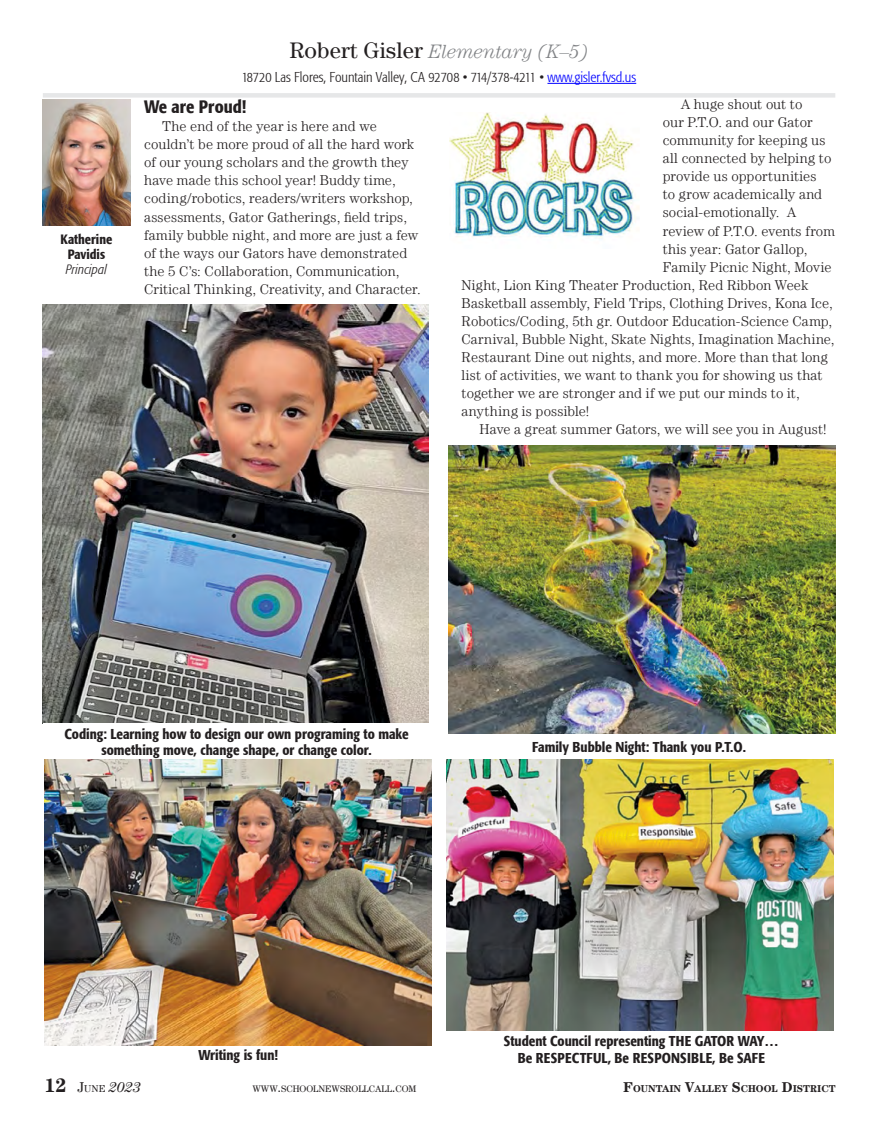
<style>
.page{position:relative;width:878px;height:1121px;background:#fff}
.page>*{position:absolute;margin:0;border:0;box-sizing:border-box;transform-origin:0 0}
.t1{font:italic 300 19.5px "Century LT";letter-spacing:-.005em;color:#808285}
.t2{font:500 condensed 18px "Formata";color:#231f20}
.t3{font:300 14.25px/18px "Century LT";letter-spacing:.01em;color:#231f20}
.t4{font:500 condensed 14.25px/16.5px "Formata";color:#231f20;text-align:center}
.t5{font:300 condensed 14.25px "Formata";color:#231f20}
.t6{font:italic 14.25px "Century LT";color:#231f20}
.t7{font:500 condensed 13.5px/15px "Formata";color:#231f20;text-align:center}
.t8{font:italic 300 condensed 13.5px "Formata";letter-spacing:.005em;color:#231f20}
.t9{font:700 10.05px "Century LT";color:#231f20}
.t10{font:9.45px "Century LT";color:#231f20}
.s1{font-weight:400;font-style:normal;font-size:22.5px;color:#231f20}
.s2{color:#00f}
.s3{font-weight:700;font-style:normal;font-size:19.5px}
.s4{font-style:normal}
.s5{font-style:normal;font-size:10.05px}
.s6{font-size:13.5px}
.s7{font-size:14.25px}
</style>
<div class="page">
<img style="left:42px;top:100px;width:89px;height:126px">
<div style="left:43px;top:93px;width:792px;height:5px;background:#e6e7e8"></div>
<hr style="left:547px;top:83px;width:89px;height:1px;background:#00f">
<img style="left:43px;top:305px;width:385px;height:418px">
<img style="left:448px;top:446px;width:387px;height:288px">
<img style="left:44px;top:760px;width:387px;height:285px">
<img style="left:449px;top:112px;width:190px;height:128px">
<img style="left:447px;top:760px;width:386px;height:270px">
<p class="t7" style="left:60px;top:231px;width:53px">Katherine<br>Pavidis</p>
<p class="t8" style="left:66px;top:261px;width:42px">Principal</p>
<h1 class="t1" style="left:289px;top:41px;width:300px"><span class="s1">Robert Gisler</span> Elementary (K–5)</h1>
<p class="t5" style="left:242px;top:69px;width:396px">18720 Las Flores, Fountain Valley, CA 92708 • 714/378-4211 • <span class="s2">www.gisler.fvsd.us</span></p>
<p class="t2" style="left:144px;top:96px;width:103px">We are Proud!</p>
<p class="t3" style="left:144px;top:117px;width:278px;text-indent:18px">The end of the year is here and we couldn’t be more proud of all the hard work of our young scholars and the growth they have made this school year! Buddy time, coding/robotics, readers/writers workshop, assessments, Gator Gatherings, field trips, family bubble night, and more are just a few of the ways our Gators have demonstrated the 5 C’s: Collaboration, Communication, Critical Thinking, Creativity, and Character.</p>
<p class="t3" style="left:680px;top:95px;width:123px">A huge shout out to</p>
<p class="t3" style="left:662px;top:113px;width:151px">our P.T.O. and our Gator</p>
<p class="t3" style="left:662px;top:131px;width:164px">community for keeping us</p>
<p class="t3" style="left:662px;top:149px;width:170px">all connected by helping to</p>
<p class="t3" style="left:662px;top:167px;width:155px">provide us opportunities</p>
<p class="t3" style="left:662px;top:185px;width:161px">to grow academically and</p>
<p class="t3" style="left:662px;top:203px;width:135px">social-emotionally. A</p>
<p class="t3" style="left:662px;top:221px;width:174px">review of P.T.O. events from</p>
<p class="t3" style="left:662px;top:239px;width:146px">this year: Gator Gallop,</p>
<p class="t3" style="left:662px;top:257px;width:170px">Family Picnic Night, Movie</p>
<p class="t3" style="left:461px;top:275px;width:348px">Night, Lion King Theater Production, Red Ribbon Week</p>
<p class="t3" style="left:461px;top:293px;width:373px">Basketball assembly, Field Trips, Clothing Drives, Kona Ice,</p>
<p class="t3" style="left:461px;top:311px;width:372px">Robotics/Coding, 5th gr. Outdoor Education-Science Camp,</p>
<p class="t3" style="left:461px;top:329px;width:374px">Carnival, Bubble Night, Skate Nights, Imagination Machine,</p>
<p class="t3" style="left:461px;top:347px;width:368px">Restaurant Dine out nights, and more. More than that long</p>
<p class="t3" style="left:461px;top:365px;width:362px">list of activities, we want to thank you for showing us that</p>
<p class="t3" style="left:461px;top:383px;width:340px">together we are stronger and if we put our minds to it,</p>
<p class="t3" style="left:461px;top:401px;width:129px">anything is possible!</p>
<p class="t3" style="left:479px;top:419px;width:348px">Have a great summer Gators, we will see you in August!</p>
<p class="t4" style="left:64px;top:725px;width:345px">Coding: Learning how to design our own programing to make something move, change shape, or change color.</p>
<p class="t4" style="left:532px;top:739px;width:215px">Family Bubble Night: Thank you P.T.O.</p>
<p class="t4" style="left:198px;top:1046px;width:81px">Writing is fun!</p>
<p class="t4" style="left:504px;top:1032px;width:276px">Student Council representing THE GATOR WAY…<br>Be RESPECTFUL, Be RESPONSIBLE, Be SAFE</p>
<p class="t6" style="left:44px;top:1079px;width:98px"><span class="s3">12</span> <span class="s4">J</span><span class="s5">UNE</span> 2023</p>
<p class="t10" style="left:252px;top:1082px;width:165px">WWW<span class="s6">.</span>SCHOOLNEWSROLLCALL<span class="s6">.</span>COM</p>
<p class="t9" style="left:623px;top:1082px;width:213px"><span class="s7">F</span>OUNTAIN <span class="s7">V</span>ALLEY <span class="s7">S</span>CHOOL <span class="s7">D</span>ISTRICT</p>
</div>
